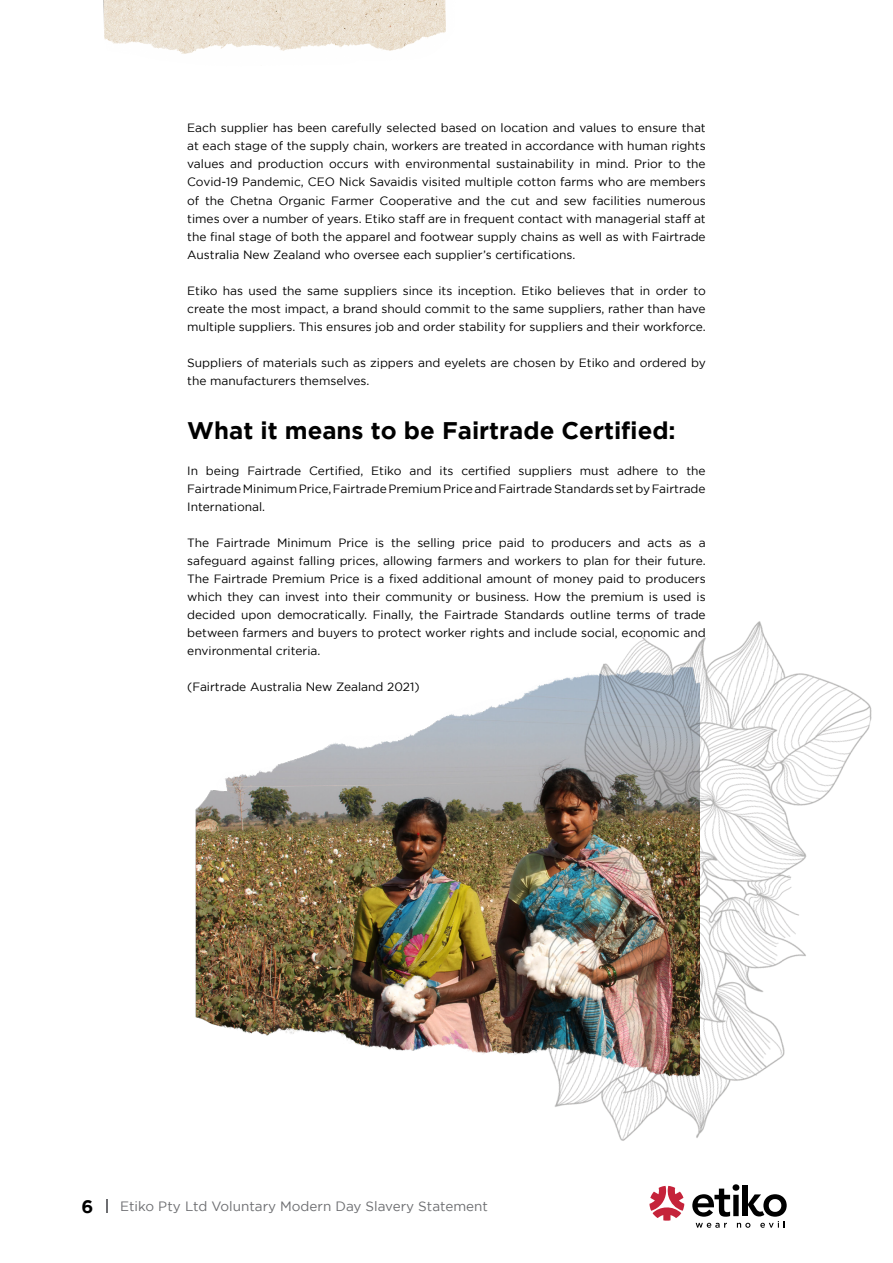
<style>
.page{position:relative;width:893px;height:1263px;background:#fff}
.page>*{position:absolute;margin:0;border:0;box-sizing:border-box;transform-origin:0 0}
.t1{font:700 24px "Gotham";color:#000}
.t2{font:700 18px "Gotham";color:#000}
.t3{font:13.5px "Gotham";color:#6d6e71}
.t4{font:12px/18px "Gotham";color:#000;text-align:justify}
</style>
<div class="page">
<svg style="left:649px;top:1186px;width:35px;height:35px"></svg>
<svg style="left:692px;top:1184px;width:95px;height:44px"></svg>
<svg style="left:106px;top:1199px;width:2px;height:13px"></svg>
<img style="left:103px;top:0;width:343px;height:54px">
<img style="left:195px;top:714px;width:279px;height:338px">
<img style="left:474px;top:621px;width:398px;height:520px">
<p class="t4" style="left:187px;top:119px;width:520px">Each supplier has been carefully selected based on location and values to ensure that at each stage of the supply chain, workers are treated in accordance with human rights values and production occurs with environmental sustainability in mind. Prior to the Covid-19 Pandemic, CEO Nick Savaidis visited multiple cotton farms who are members of the Chetna Organic Farmer Cooperative and the cut and sew facilities numerous times over a number of years. Etiko staff are in frequent contact with managerial staff at the final stage of both the apparel and footwear supply chains as well as with Fairtrade Australia New Zealand who oversee each supplier’s certifications.</p>
<p class="t4" style="left:187px;top:281px;width:520px">Etiko has used the same suppliers since its inception. Etiko believes that in order to create the most impact, a brand should commit to the same suppliers, rather than have multiple suppliers. This ensures job and order stability for suppliers and their workforce.</p>
<p class="t4" style="left:187px;top:353px;width:520px">Suppliers of materials such as zippers and eyelets are chosen by Etiko and ordered by the manufacturers themselves.</p>
<h1 class="t1" style="left:187px;top:416px;width:490px">What it means to be Fairtrade Certified:</h1>
<p class="t4" style="left:187px;top:461px;width:520px">In being Fairtrade Certified, Etiko and its certified suppliers must adhere to the Fairtrade Minimum Price, Fairtrade Premium Price and Fairtrade Standards set by Fairtrade International.</p>
<p class="t4" style="left:187px;top:533px;width:520px">The Fairtrade Minimum Price is the selling price paid to producers and acts as a safeguard against falling prices, allowing farmers and workers to plan for their future.<br>The Fairtrade Premium Price is a fixed additional amount of money paid to producers which they can invest into their community or business. How the premium is used is decided upon democratically. Finally, the Fairtrade Standards outline terms of trade between farmers and buyers to protect worker rights and include social, economic and environmental criteria.</p>
<p class="t4" style="left:187px;top:677px;width:234px">(Fairtrade Australia New Zealand 2021)</p>
<h2 class="t2" style="left:82px;top:1196px;width:13px">6</h2>
<p class="t3" style="left:120px;top:1199px;width:369px">Etiko Pty Ltd Voluntary Modern Day Slavery Statement</p>
</div>
